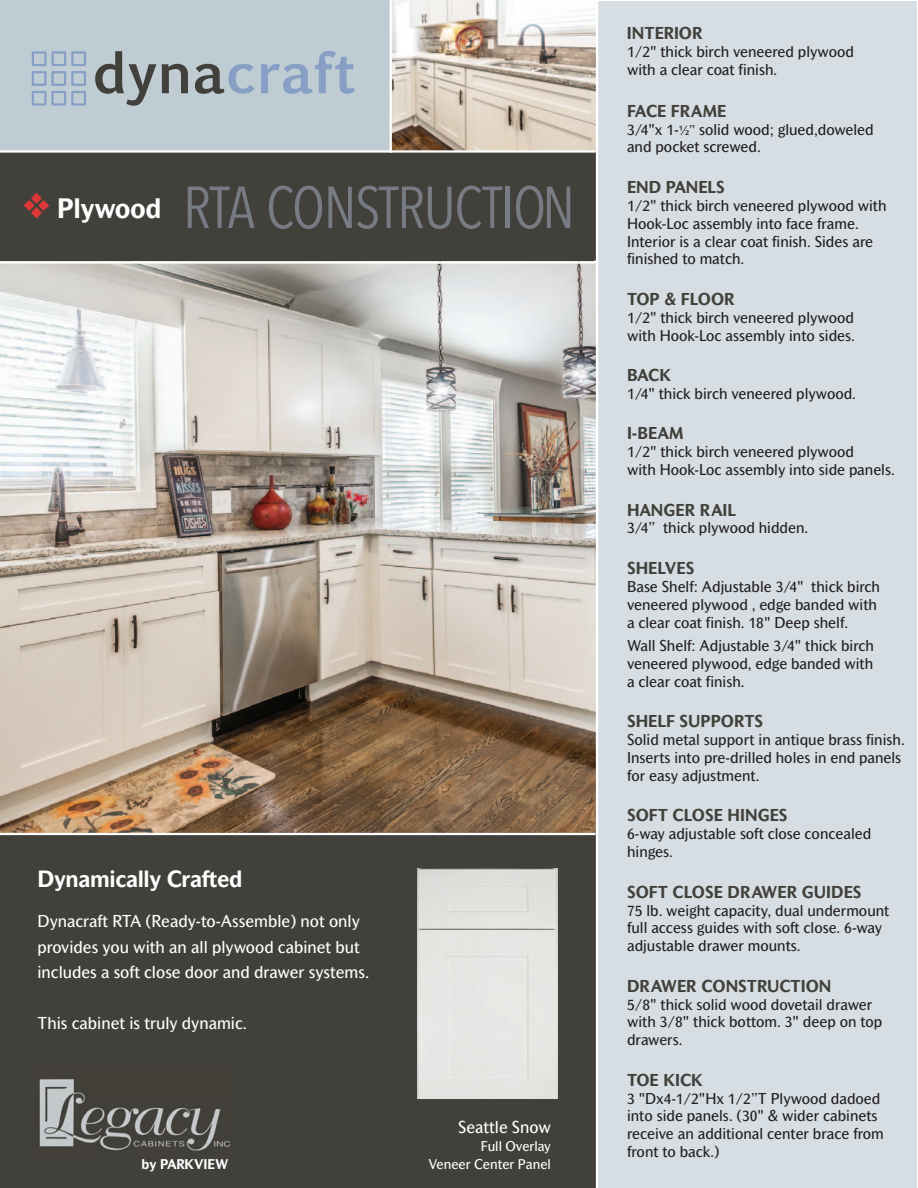
<style>
.page{position:relative;width:918px;height:1188px;background:#fff}
.page>*{position:absolute;margin:0;border:0;box-sizing:border-box;transform-origin:0 0}
.t1{font:58.5px "Avenir Next Condensed";letter-spacing:-.025em;color:#767b84}
.t2{font:700 27px "Mahsuri Sans";letter-spacing:-.015em;color:#fff}
.t3{font:700 22.5px "Mahsuri Sans";letter-spacing:-.015em;color:#fff}
.t4{font:16.5px "Mahsuri Sans";color:#fff}
.t5{font:700 16.5px "Mahsuri Sans";color:#42403b}
.t6{font:15px/17.9px "Mahsuri Sans";color:#231f20}
.t7{font:13.5px "Mahsuri Sans";color:#fff}
.t8{font:700 13.5px "Mahsuri Sans";letter-spacing:-.01em;color:#fff}
.s1{color:#df3737}
.s2{font-size:13.5px}
</style>
<div class="page">
<div style="left:2px;top:2px;width:915px;height:1186px;background:#d7dee3"></div>
<img style="left:0;top:264px;width:596px;height:569px">
<div style="left:0;top:0;width:391px;height:260px;background:#bfccd3"></div>
<div style="left:0;top:833px;width:597px;height:355px;background:#42403b"></div>
<div style="left:0;top:152px;width:597px;height:109px;background:#42403b"></div>
<img style="left:39px;top:1079px;width:192px;height:72px">
<hr style="left:0;top:261px;width:596px;height:3px;background:#fff">
<img style="left:392px;top:0;width:204px;height:150px">
<hr style="left:390px;top:0;width:2px;height:153px;background:#fff">
<svg style="left:95px;top:51px;width:61px;height:55px"></svg>
<svg style="left:162px;top:64px;width:26px;height:29px"></svg>
<svg style="left:195px;top:64px;width:60px;height:30px"></svg>
<svg style="left:261px;top:51px;width:94px;height:43px"></svg>
<div style="left:32px;top:51px;width:15px;height:15px;border:2px solid #879fc5"></div>
<div style="left:51px;top:51px;width:15px;height:15px;border:2px solid #879fc5"></div>
<div style="left:71px;top:51px;width:15px;height:15px;border:2px solid #879fc5"></div>
<div style="left:32px;top:71px;width:15px;height:15px;border:2px solid #879fc5"></div>
<div style="left:32px;top:91px;width:15px;height:15px;border:2px solid #879fc5"></div>
<div style="left:51px;top:71px;width:15px;height:15px;border:2px solid #879fc5"></div>
<div style="left:51px;top:91px;width:15px;height:15px;border:2px solid #879fc5"></div>
<div style="left:71px;top:71px;width:15px;height:15px;border:2px solid #879fc5"></div>
<div style="left:71px;top:91px;width:15px;height:15px;border:2px solid #879fc5"></div>
<hr style="left:596px;top:0;width:2px;height:1188px;background:#fff">
<hr style="left:0;top:833px;width:596px;height:2px;background:#fff">
<hr style="left:0;top:150px;width:596px;height:3px;background:#fff">
<img style="left:418px;top:869px;width:139px;height:229px">
<p class="t2" style="left:22px;top:198px;width:141px"><span class="s1">❖</span> Plywood</p>
<p class="t1" style="left:183px;top:174px;width:394px">RTA CONSTRUCTION</p>
<p class="t3" style="left:38px;top:870px;width:207px">Dynamically Crafted</p>
<p class="t4" style="left:38px;top:915px;width:324px">Dynacraft RTA (Ready-to-Assemble) not only</p>
<p class="t4" style="left:38px;top:941px;width:324px">provides you with an all plywood cabinet but</p>
<p class="t4" style="left:38px;top:966px;width:333px">includes a soft close door and drawer systems.</p>
<p class="t4" style="left:38px;top:1017px;width:211px">This cabinet is truly dynamic.</p>
<p class="t4" style="left:458px;top:1121px;width:94px">Seattle Snow</p>
<p class="t7" style="left:481px;top:1141px;width:72px">Full Overlay</p>
<p class="t8" style="left:142px;top:1159px;width:88px">by PARKVIEW</p>
<p class="t7" style="left:429px;top:1159px;width:124px">Veneer Center Panel</p>
<p class="t5" style="left:627px;top:27px;width:77px">INTERIOR</p>
<p class="t6" style="left:627px;top:44px;width:228px">1/2" thick birch veneered plywood</p>
<p class="t6" style="left:627px;top:62px;width:152px">with a clear coat finish.</p>
<p class="t5" style="left:627px;top:105px;width:101px">FACE FRAME</p>
<p class="t6" style="left:627px;top:122px;width:248px">3/4"x 1-<span class="s2">½”</span> solid wood; glued,doweled</p>
<p class="t6" style="left:627px;top:139px;width:135px">and pocket screwed.</p>
<p class="t5" style="left:627px;top:181px;width:99px">END PANELS</p>
<p class="t6" style="left:627px;top:198px;width:261px">1/2" thick birch veneered plywood with<br>Hook-Loc assembly into face frame.</p>
<p class="t6" style="left:627px;top:233px;width:248px">Interior is a clear coat finish. Sides are</p>
<p class="t6" style="left:627px;top:251px;width:119px">finished to match.</p>
<p class="t5" style="left:627px;top:293px;width:109px">TOP &amp; FLOOR</p>
<p class="t6" style="left:627px;top:310px;width:228px">1/2" thick birch veneered plywood</p>
<p class="t6" style="left:627px;top:328px;width:229px">with Hook-Loc assembly into sides.</p>
<p class="t5" style="left:627px;top:369px;width:45px">BACK</p>
<p class="t6" style="left:627px;top:386px;width:231px">1/4" thick birch veneered plywood.</p>
<p class="t5" style="left:627px;top:427px;width:58px">I-BEAM</p>
<p class="t6" style="left:627px;top:444px;width:228px">1/2" thick birch veneered plywood</p>
<p class="t6" style="left:627px;top:462px;width:269px">with Hook-Loc assembly into side panels.</p>
<p class="t5" style="left:627px;top:504px;width:111px">HANGER RAIL</p>
<p class="t6" style="left:627px;top:520px;width:183px">3/4” thick plywood hidden.</p>
<p class="t5" style="left:627px;top:562px;width:69px">SHELVES</p>
<p class="t6" style="left:627px;top:579px;width:255px">Base Shelf: Adjustable 3/4" thick birch</p>
<p class="t6" style="left:627px;top:597px;width:251px">veneered plywood , edge banded with</p>
<p class="t6" style="left:627px;top:614px;width:223px">a clear coat finish. 18" Deep shelf.</p>
<p class="t6" style="left:627px;top:638px;width:248px">Wall Shelf: Adjustable 3/4" thick birch</p>
<p class="t6" style="left:627px;top:656px;width:248px">veneered plywood, edge banded with</p>
<p class="t6" style="left:627px;top:674px;width:119px">a clear coat finish.</p>
<p class="t5" style="left:627px;top:715px;width:138px">SHELF SUPPORTS</p>
<p class="t6" style="left:627px;top:732px;width:279px">Solid metal support in antique brass finish.<br>Inserts into pre-drilled holes in end panels</p>
<p class="t6" style="left:627px;top:768px;width:134px">for easy adjustment.</p>
<p class="t5" style="left:627px;top:809px;width:162px">SOFT CLOSE HINGES</p>
<p class="t6" style="left:627px;top:826px;width:246px">6-way adjustable soft close concealed</p>
<p class="t6" style="left:627px;top:844px;width:47px">hinges.</p>
<p class="t5" style="left:627px;top:886px;width:236px">SOFT CLOSE DRAWER GUIDES</p>
<p class="t6" style="left:627px;top:902px;width:264px">75 lb. weight capacity, dual undermount</p>
<p class="t6" style="left:627px;top:920px;width:257px">full access guides with soft close. 6-way</p>
<p class="t6" style="left:627px;top:938px;width:175px">adjustable drawer mounts.</p>
<p class="t5" style="left:627px;top:980px;width:206px">DRAWER CONSTRUCTION</p>
<p class="t6" style="left:627px;top:997px;width:247px">5/8" thick solid wood dovetail drawer</p>
<p class="t6" style="left:627px;top:1014px;width:257px">with 3/8" thick bottom. 3" deep on top</p>
<p class="t6" style="left:627px;top:1032px;width:57px">drawers.</p>
<p class="t5" style="left:627px;top:1074px;width:77px">TOE KICK</p>
<p class="t6" style="left:627px;top:1091px;width:255px">3 "Dx4-1/2"Hx 1/2”T Plywood dadoed</p>
<p class="t6" style="left:627px;top:1108px;width:252px">into side panels. (30" &amp; wider cabinets</p>
<p class="t6" style="left:627px;top:1126px;width:258px">receive an additional center brace from</p>
<p class="t6" style="left:627px;top:1144px;width:94px">front to back.)</p>
</div>
